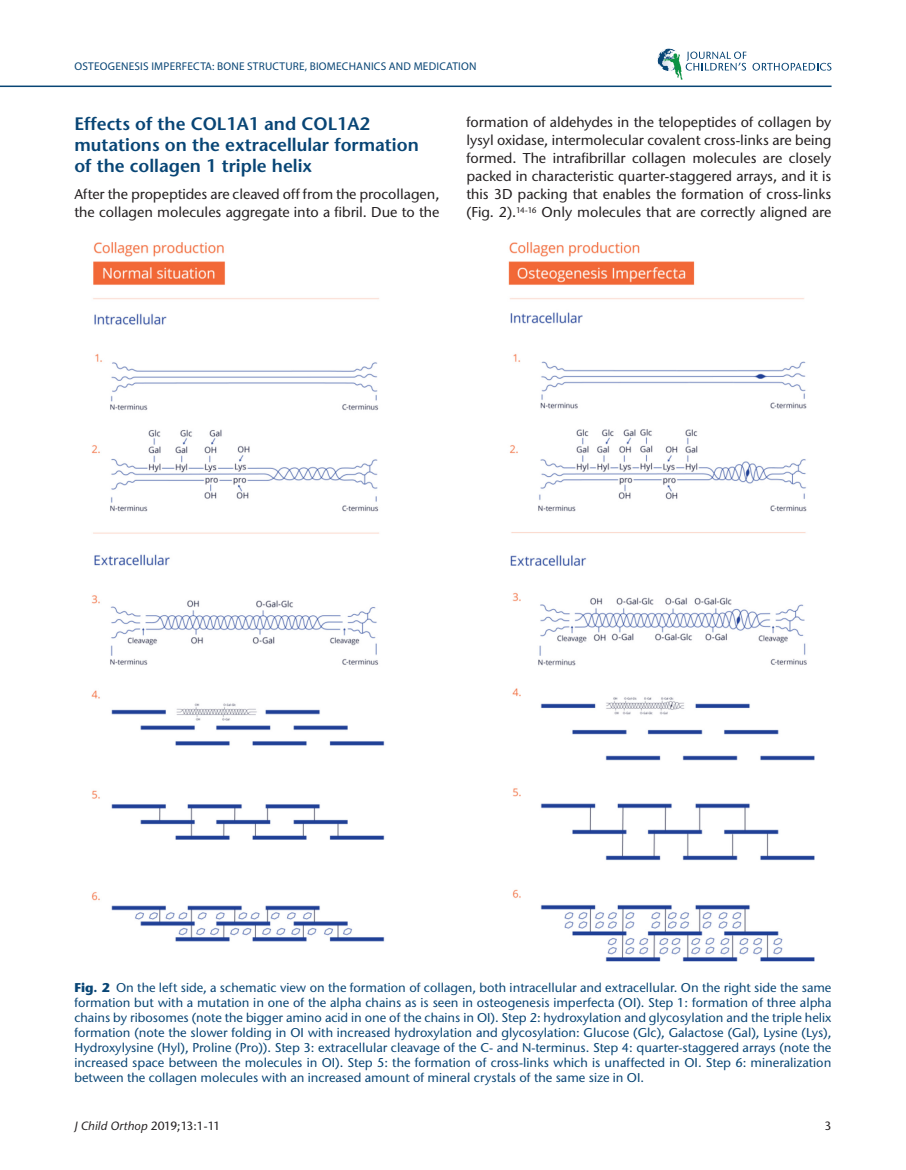
<style>
.page{position:relative;width:906px;height:1170px;background:#fff}
.page>*{position:absolute;margin:0;border:0;box-sizing:border-box;transform-origin:0 0}
.jrnlHead1{font:600 18px/21px "Stone Sans Std";color:#084575}
.TXT{font:500 14.25px/18px "Stone Sans Pro ITC";letter-spacing:-.005em;color:#231f20}
.jrnlFigCaption{font:500 12.75px/15px "Stone Sans Pro ITC";color:#084575;text-align:justify}
.jrnlRFH-TXT{font:italic 500 12px "Stone Sans Pro ITC";color:#231f20}
.jrnlRFH-TXT-2{font:500 12px "Stone Sans Pro ITC";color:#231f20}
.t1{font:11.25px "Myriad Pro";letter-spacing:.02em;color:#084575}
.s1{font-family:"Stone Sans Std";font-weight:700}
.s2{font-style:normal}
</style>
<div class="page">
<svg style="left:752px;top:63px;width:79px;height:8px"></svg>
<div style="left:657px;top:48px;width:23px;height:24px;border:1px solid #fff;border-radius:50%"></div>
<svg style="left:657px;top:49px;width:89px;height:31px"></svg>
<hr style="left:0;top:86px;width:831px;height:1px;background:#084575">
<img style="left:91px;top:243px;width:723px;height:718px">
<p class="t1" style="left:75px;top:60px;width:403px">OSTEOGENESIS IMPERFECTA: BONE STRUCTURE, BIOMECHANICS AND MEDICATION</p>
<p class="jrnlHead1" style="left:74px;top:113px;width:346px">Effects of the COL1A1 and COL1A2 mutations on the extracellular formation of the collagen 1 triple helix</p>
<p class="TXT" style="left:74px;top:185px;width:366px">After the propeptides are cleaved off from the procollagen, the collagen molecules aggregate into a fibril. Due to the</p>
<p class="TXT" style="left:466px;top:113px;width:366px;text-align:justify">formation of aldehydes in the telopeptides of collagen by lysyl oxidase, intermolecular covalent cross-links are being formed. The intrafibrillar collagen molecules are closely packed in characteristic quarter-staggered arrays, and it is this 3D packing that enables the formation of cross-links (Fig. 2).<sup>14-16</sup> Only molecules that are correctly aligned are</p>
<p class="jrnlFigCaption" style="left:74px;top:979px;width:758px"><span class="s1">Fig. 2</span> On the left side, a schematic view on the formation of collagen, both intracellular and extracellular. On the right side the same formation but with a mutation in one of the alpha chains as is seen in osteogenesis imperfecta (OI). Step 1: formation of three alpha chains by ribosomes (note the bigger amino acid in one of the chains in OI). Step 2: hydroxylation and glycosylation and the triple helix formation (note the slower folding in OI with increased hydroxylation and glycosylation: Glucose (Glc), Galactose (Gal), Lysine (Lys), Hydroxylysine (Hyl), Proline (Pro)). Step 3: extracellular cleavage of the C- and N-terminus. Step 4: quarter-staggered arrays (note the increased space between the molecules in OI). Step 5: the formation of cross-links which is unaffected in OI. Step 6: mineralization between the collagen molecules with an increased amount of mineral crystals of the same size in OI.</p>
<p class="jrnlRFH-TXT" style="left:74px;top:1118px;width:147px">J Child Orthop <span class="s2">2019;13:1-11</span></p>
<p class="jrnlRFH-TXT-2" style="left:824px;top:1118px;width:8px">3</p>
</div>
